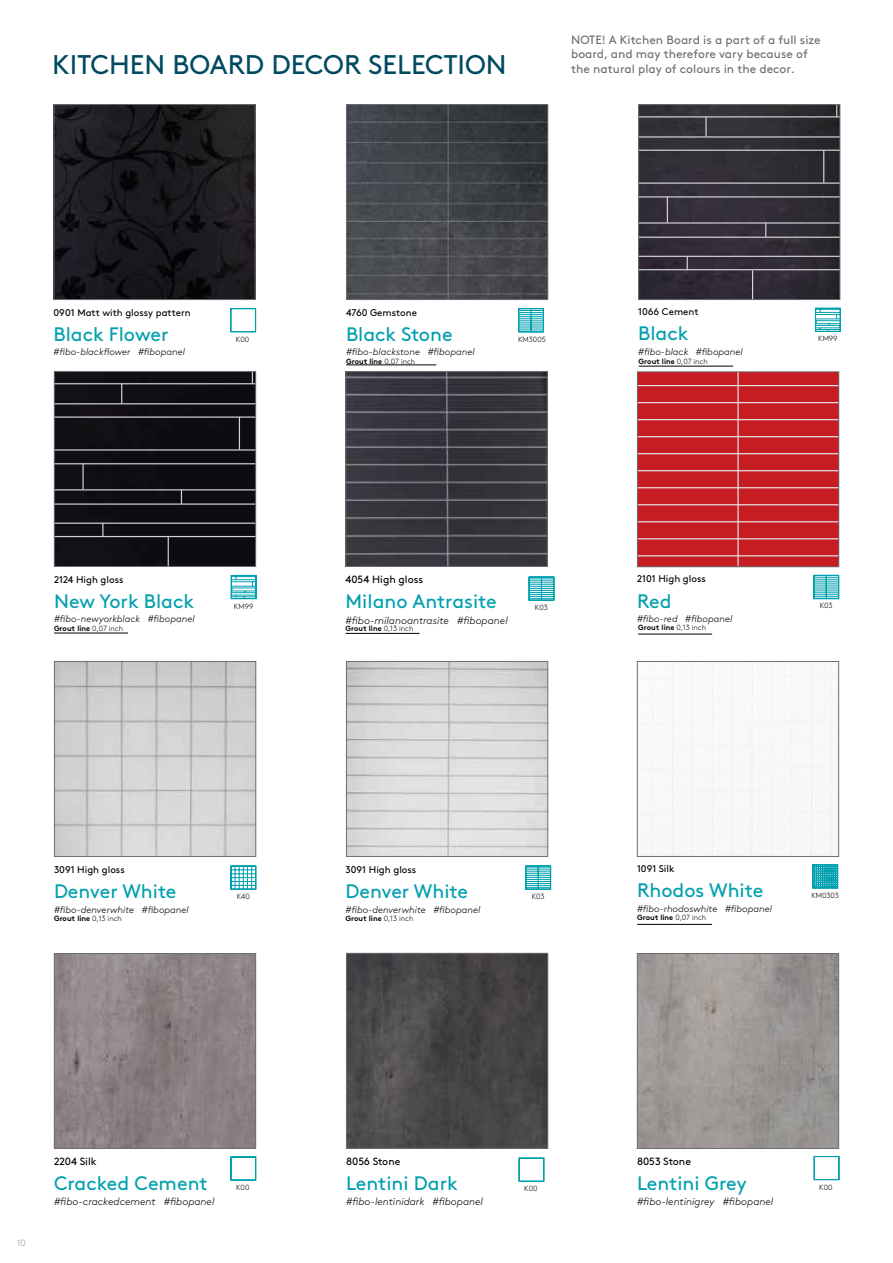
<style>
.page{position:relative;width:893px;height:1263px;background:#fff}
.page>*{position:absolute;margin:0;border:0;box-sizing:border-box;transform-origin:0 0}
.t1{font:27px "Brown";color:#004a61}
.t2{font:19.5px "Brown";color:#00a0af}
.t3{font:12px/14.4px "Brown";color:#6d6e71}
.t4{font:italic 300 10.5px "Brown";color:#000}
.t5{font:10.5px "Brown";color:#000}
.t6{font:italic 300 9.75px "Brown";color:#000}
.t7{font:9.75px "Brown";color:#000}
.t8{font:300 9px "Brown";color:#939598}
.t9{font:700 7.5px "Brown";color:#000}
.t10{font:300 7.5px "Brown";color:#000}
.s1{font-weight:300}
</style>
<div class="page">
<img style="left:56px;top:106px;width:198px;height:192px">
<div style="left:54px;top:104px;width:202px;height:196px;border:1px solid #6d6e71"></div>
<div style="left:637px;top:372px;width:202px;height:195px;background:#c61d23"></div>
<div style="left:637px;top:371px;width:202px;height:196px;border:1px solid #6d6e71"></div>
<hr style="left:638px;top:555px;width:200px;height:1px;background:#e6e7e8">
<hr style="left:638px;top:538px;width:200px;height:1px;background:#e6e7e8">
<hr style="left:638px;top:521px;width:200px;height:1px;background:#e6e7e8">
<hr style="left:638px;top:504px;width:200px;height:1px;background:#e6e7e8">
<hr style="left:638px;top:487px;width:200px;height:1px;background:#e6e7e8">
<hr style="left:638px;top:470px;width:200px;height:1px;background:#e6e7e8">
<hr style="left:638px;top:453px;width:200px;height:1px;background:#e6e7e8">
<hr style="left:638px;top:436px;width:200px;height:1px;background:#e6e7e8">
<hr style="left:638px;top:419px;width:200px;height:1px;background:#e6e7e8">
<hr style="left:638px;top:402px;width:200px;height:1px;background:#e6e7e8">
<hr style="left:638px;top:385px;width:200px;height:1px;background:#e6e7e8">
<hr style="left:737px;top:372px;width:2px;height:194px;background:#e6e7e8">
<img style="left:639px;top:955px;width:198px;height:192px">
<div style="left:637px;top:953px;width:202px;height:196px;border:1px solid #6d6e71"></div>
<div style="left:637px;top:661px;width:202px;height:196px;border:1px solid #6d6e71"></div>
<img style="left:348px;top:106px;width:198px;height:192px">
<div style="left:346px;top:104px;width:202px;height:196px;border:1px solid #6d6e71"></div>
<img style="left:348px;top:955px;width:198px;height:191px">
<div style="left:346px;top:953px;width:202px;height:195px;border:1px solid #6d6e71"></div>
<div style="left:56px;top:373px;width:198px;height:192px;background:#0d0c12"></div>
<div style="left:54px;top:371px;width:202px;height:196px;border:1px solid #6d6e71"></div>
<hr style="left:55px;top:536px;width:200px;height:1px;background:#d1d3d4">
<hr style="left:55px;top:523px;width:200px;height:1px;background:#d1d3d4">
<hr style="left:55px;top:503px;width:200px;height:2px;background:#d1d3d4">
<hr style="left:55px;top:489px;width:200px;height:1px;background:#d1d3d4">
<hr style="left:55px;top:463px;width:200px;height:1px;background:#d1d3d4">
<hr style="left:55px;top:449px;width:200px;height:2px;background:#d1d3d4">
<hr style="left:55px;top:416px;width:200px;height:2px;background:#d1d3d4">
<hr style="left:55px;top:403px;width:200px;height:1px;background:#d1d3d4">
<hr style="left:55px;top:383px;width:200px;height:1px;background:#d1d3d4">
<hr style="left:239px;top:417px;width:1px;height:33px;background:#d1d3d4">
<svg style="left:168px;top:537px;width:1px;height:29px"></svg>
<svg style="left:181px;top:489px;width:1px;height:15px"></svg>
<svg style="left:121px;top:384px;width:1px;height:19px"></svg>
<hr style="left:82px;top:464px;width:2px;height:25px;background:#d1d3d4">
<svg style="left:102px;top:523px;width:1px;height:13px"></svg>
<img style="left:56px;top:955px;width:198px;height:192px">
<div style="left:54px;top:953px;width:202px;height:196px;border:1px solid #6d6e71"></div>
<img style="left:640px;top:106px;width:198px;height:192px">
<div style="left:638px;top:104px;width:202px;height:196px;border:1px solid #6d6e71"></div>
<hr style="left:639px;top:269px;width:201px;height:1px;background:#d1d3d4">
<hr style="left:639px;top:256px;width:201px;height:1px;background:#d1d3d4">
<hr style="left:639px;top:237px;width:201px;height:1px;background:#d1d3d4">
<hr style="left:639px;top:222px;width:201px;height:2px;background:#d1d3d4">
<hr style="left:639px;top:196px;width:201px;height:1px;background:#d1d3d4">
<hr style="left:639px;top:182px;width:201px;height:2px;background:#d1d3d4">
<hr style="left:639px;top:150px;width:201px;height:1px;background:#d1d3d4">
<hr style="left:639px;top:136px;width:201px;height:2px;background:#d1d3d4">
<hr style="left:639px;top:116px;width:201px;height:1px;background:#d1d3d4">
<svg style="left:836px;top:105px;width:1px;height:12px"></svg>
<hr style="left:823px;top:150px;width:1px;height:33px;background:#d1d3d4">
<svg style="left:752px;top:270px;width:1px;height:29px"></svg>
<svg style="left:765px;top:223px;width:1px;height:14px"></svg>
<hr style="left:705px;top:117px;width:2px;height:20px;background:#d1d3d4">
<svg style="left:667px;top:197px;width:1px;height:26px"></svg>
<svg style="left:687px;top:257px;width:1px;height:12px"></svg>
<img style="left:348px;top:373px;width:197px;height:192px">
<div style="left:346px;top:371px;width:201px;height:196px;border:1px solid #6d6e71"></div>
<img style="left:56px;top:663px;width:198px;height:192px">
<div style="left:54px;top:661px;width:202px;height:196px;border:1px solid #6d6e71"></div>
<img style="left:348px;top:663px;width:198px;height:192px">
<div style="left:346px;top:661px;width:202px;height:196px;border:1px solid #6d6e71"></div>
<svg style="left:815px;top:308px;width:26px;height:24px"></svg>
<hr style="left:639px;top:366px;width:94px;height:1px;background:#000">
<svg style="left:518px;top:308px;width:26px;height:25px"></svg>
<hr style="left:346px;top:365px;width:90px;height:1px;background:#000">
<svg style="left:231px;top:575px;width:25px;height:24px"></svg>
<hr style="left:54px;top:633px;width:74px;height:1px;background:#000">
<svg style="left:529px;top:577px;width:26px;height:24px"></svg>
<hr style="left:346px;top:633px;width:74px;height:1px;background:#000">
<svg style="left:813px;top:575px;width:26px;height:24px"></svg>
<hr style="left:638px;top:634px;width:74px;height:1px;background:#000">
<svg style="left:230px;top:866px;width:27px;height:24px"></svg>
<hr style="left:637px;top:924px;width:75px;height:1px;background:#000">
<svg style="left:812px;top:864px;width:26px;height:25px"></svg>
<svg style="left:230px;top:308px;width:26px;height:24px"></svg>
<svg style="left:519px;top:1158px;width:25px;height:24px"></svg>
<svg style="left:814px;top:1156px;width:25px;height:24px"></svg>
<svg style="left:230px;top:1156px;width:26px;height:24px"></svg>
<svg style="left:525px;top:866px;width:26px;height:24px"></svg>
<h1 class="t1" style="left:52px;top:55px;width:456px">KITCHEN BOARD DECOR SELECTION</h1>
<p class="t3" style="left:571px;top:34px;width:251px">NOTE! A Kitchen Board is a part of a full size board, and may therefore vary because of the natural play of colours in the decor.</p>
<p class="t7" style="left:54px;top:309px;width:139px">0901 Matt with glossy pattern</p>
<h2 class="t2" style="left:54px;top:327px;width:117px">Black Flower</h2>
<p class="t6" style="left:54px;top:348px;width:133px">#fibo-blackflower #fibopanel</p>
<p class="t10" style="left:236px;top:336px;width:15px">K00</p>
<p class="t7" style="left:54px;top:575px;width:71px">2124 High gloss</p>
<h2 class="t2" style="left:54px;top:594px;width:142px">New York Black</h2>
<p class="t6" style="left:54px;top:615px;width:142px">#fibo-newyorkblack #fibopanel</p>
<p class="t9" style="left:54px;top:625px;width:71px">Grout line <span class="s1">0,07 inch</span></p>
<p class="t10" style="left:234px;top:603px;width:21px">KM99</p>
<p class="t7" style="left:346px;top:309px;width:72px">4760 Gemstone</p>
<h2 class="t2" style="left:346px;top:327px;width:108px">Black Stone</h2>
<p class="t6" style="left:346px;top:348px;width:130px">#fibo-blackstone #fibopanel</p>
<p class="t9" style="left:346px;top:358px;width:71px">Grout line <span class="s1">0,07 inch</span></p>
<p class="t10" style="left:518px;top:337px;width:29px">KM3005</p>
<p class="t7" style="left:638px;top:308px;width:62px">1066 Cement</p>
<h2 class="t2" style="left:638px;top:326px;width:52px">Black</h2>
<p class="t6" style="left:638px;top:348px;width:106px">#fibo-black #fibopanel</p>
<p class="t9" style="left:639px;top:358px;width:71px">Grout line <span class="s1">0,07 inch</span></p>
<p class="t10" style="left:818px;top:336px;width:21px">KM99</p>
<p class="t5" style="left:346px;top:575px;width:79px">4054 High gloss</p>
<h2 class="t2" style="left:346px;top:594px;width:153px">Milano Antrasite</h2>
<p class="t4" style="left:346px;top:616px;width:164px">#fibo-milanoantrasite #fibopanel</p>
<p class="t9" style="left:346px;top:625px;width:69px">Grout line <span class="s1">0,13 inch</span></p>
<p class="t10" style="left:535px;top:604px;width:14px">K03</p>
<p class="t7" style="left:637px;top:575px;width:70px">2101 High gloss</p>
<h2 class="t2" style="left:637px;top:593px;width:36px">Red</h2>
<p class="t6" style="left:637px;top:615px;width:97px">#fibo-red #fibopanel</p>
<p class="t9" style="left:638px;top:625px;width:69px">Grout line <span class="s1">0,13 inch</span></p>
<p class="t10" style="left:820px;top:603px;width:14px">K03</p>
<p class="t7" style="left:54px;top:866px;width:72px">3091 High gloss</p>
<h2 class="t2" style="left:54px;top:884px;width:124px">Denver White</h2>
<p class="t6" style="left:54px;top:906px;width:136px">#fibo-denverwhite #fibopanel</p>
<p class="t9" style="left:54px;top:916px;width:69px">Grout line <span class="s1">0,13 inch</span></p>
<p class="t10" style="left:237px;top:894px;width:15px">K40</p>
<p class="t7" style="left:346px;top:866px;width:72px">3091 High gloss</p>
<h2 class="t2" style="left:346px;top:884px;width:124px">Denver White</h2>
<p class="t6" style="left:346px;top:906px;width:136px">#fibo-denverwhite #fibopanel</p>
<p class="t9" style="left:346px;top:916px;width:69px">Grout line <span class="s1">0,13 inch</span></p>
<p class="t10" style="left:532px;top:893px;width:14px">K03</p>
<p class="t7" style="left:637px;top:865px;width:39px">1091 Silk</p>
<h2 class="t2" style="left:637px;top:883px;width:128px">Rhodos White</h2>
<p class="t6" style="left:637px;top:904px;width:137px">#fibo-rhodoswhite #fibopanel</p>
<p class="t9" style="left:637px;top:914px;width:71px">Grout line <span class="s1">0,07 inch</span></p>
<p class="t10" style="left:811px;top:892px;width:29px">KM0303</p>
<p class="t8" style="left:17px;top:1239px;width:10px">10</p>
<p class="t5" style="left:54px;top:1157px;width:44px">2204 Silk</p>
<h2 class="t2" style="left:54px;top:1176px;width:155px">Cracked Cement</h2>
<p class="t4" style="left:54px;top:1198px;width:162px">#fibo-crackedcement #fibopanel</p>
<p class="t10" style="left:236px;top:1184px;width:15px">K00</p>
<p class="t5" style="left:346px;top:1157px;width:56px">8056 Stone</p>
<h2 class="t2" style="left:346px;top:1176px;width:113px">Lentini Dark</h2>
<p class="t4" style="left:346px;top:1198px;width:138px">#fibo-lentinidark #fibopanel</p>
<p class="t5" style="left:637px;top:1157px;width:56px">8053 Stone</p>
<h2 class="t2" style="left:637px;top:1176px;width:111px">Lentini Grey</h2>
<p class="t4" style="left:637px;top:1198px;width:138px">#fibo-lentinigrey #fibopanel</p>
<p class="t10" style="left:524px;top:1186px;width:15px">K00</p>
<p class="t10" style="left:819px;top:1184px;width:15px">K00</p>
</div>
